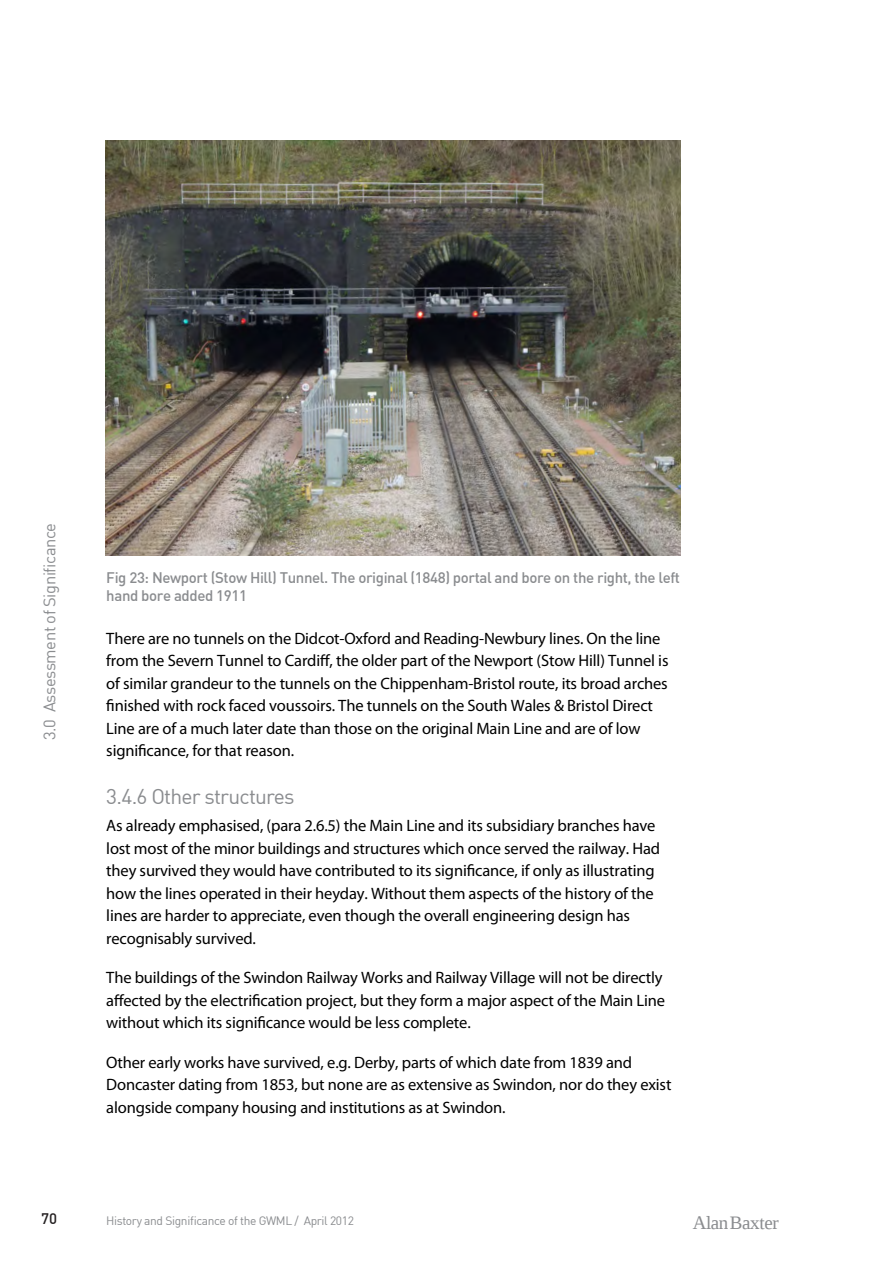
<style>
.page{position:relative;width:893px;height:1263px;background:#fff}
.page>*{position:absolute;margin:0;border:0;box-sizing:border-box;transform-origin:0 0}
.ABA_03_Sub-section_H{font:21px "DIN";letter-spacing:-.035em;color:#8a8c8f}
.t1{font:19.05px "Liberation Serif";letter-spacing:-.02em;color:#8a8c8f}
.ABA_Body_Text{font:16.5px/22.5px "Myriad Pro";letter-spacing:-.01em;color:#000}
.t2{font:16.5px "DIN";letter-spacing:-.025em;color:#8a8c8f}
.t3{font:500 15px/18px "DIN";letter-spacing:-.025em;color:#8a8c8f}
.t4{font:500 15px "DIN";color:#231f20}
.t5{font:12px "DIN";letter-spacing:-.03em;color:#8a8c8f}
</style>
<div class="page">
<img style="left:105px;top:140px;width:575px;height:415px">
<p class="t2" style="left:39px;top:740px;width:219px;rotate:-90deg">3.0 Assessment of Significance</p>
<p class="t4" style="left:41px;top:1209px;width:17px">70</p>
<p class="t3" style="left:106px;top:568px;width:575px">Fig 23: Newport (Stow Hill) Tunnel. The original (1848) portal and bore on the right, the left hand bore added 1911</p>
<p class="ABA_Body_Text" style="left:106px;top:627px;width:564px">There are no tunnels on the Didcot-Oxford and Reading-Newbury lines. On the line from the Severn Tunnel to Cardiff, the older part of the Newport (Stow Hill) Tunnel is of similar grandeur to the tunnels on the Chippenham-Bristol route, its broad arches finished with rock faced voussoirs. The tunnels on the South Wales &amp; Bristol Direct Line are of a much later date than those on the original Main Line and are of low significance, for that reason.</p>
<p class="ABA_03_Sub-section_H" style="left:106px;top:784px;width:190px">3.4.6 Other structures</p>
<p class="ABA_Body_Text" style="left:106px;top:814px;width:555px">As already emphasised, (para 2.6.5) the Main Line and its subsidiary branches have lost most of the minor buildings and structures which once served the railway. Had they survived they would have contributed to its significance, if only as illustrating how the lines operated in their heyday. Without them aspects of the history of the lines are harder to appreciate, even though the overall engineering design has recognisably survived.</p>
<p class="ABA_Body_Text" style="left:106px;top:966px;width:560px">The buildings of the Swindon Railway Works and Railway Village will not be directly affected by the electrification project, but they form a major aspect of the Main Line without which its significance would be less complete.</p>
<p class="ABA_Body_Text" style="left:106px;top:1051px;width:567px">Other early works have survived, e.g. Derby, parts of which date from 1839 and<br>Doncaster dating from 1853, but none are as extensive as Swindon, nor do they exist alongside company housing and institutions as at Swindon.</p>
<p class="t5" style="left:106px;top:1213px;width:249px">History and Significance of the GWML / April 2012</p>
<p class="t1" style="left:693px;top:1210px;width:87px">Alan Baxter</p>
</div>
